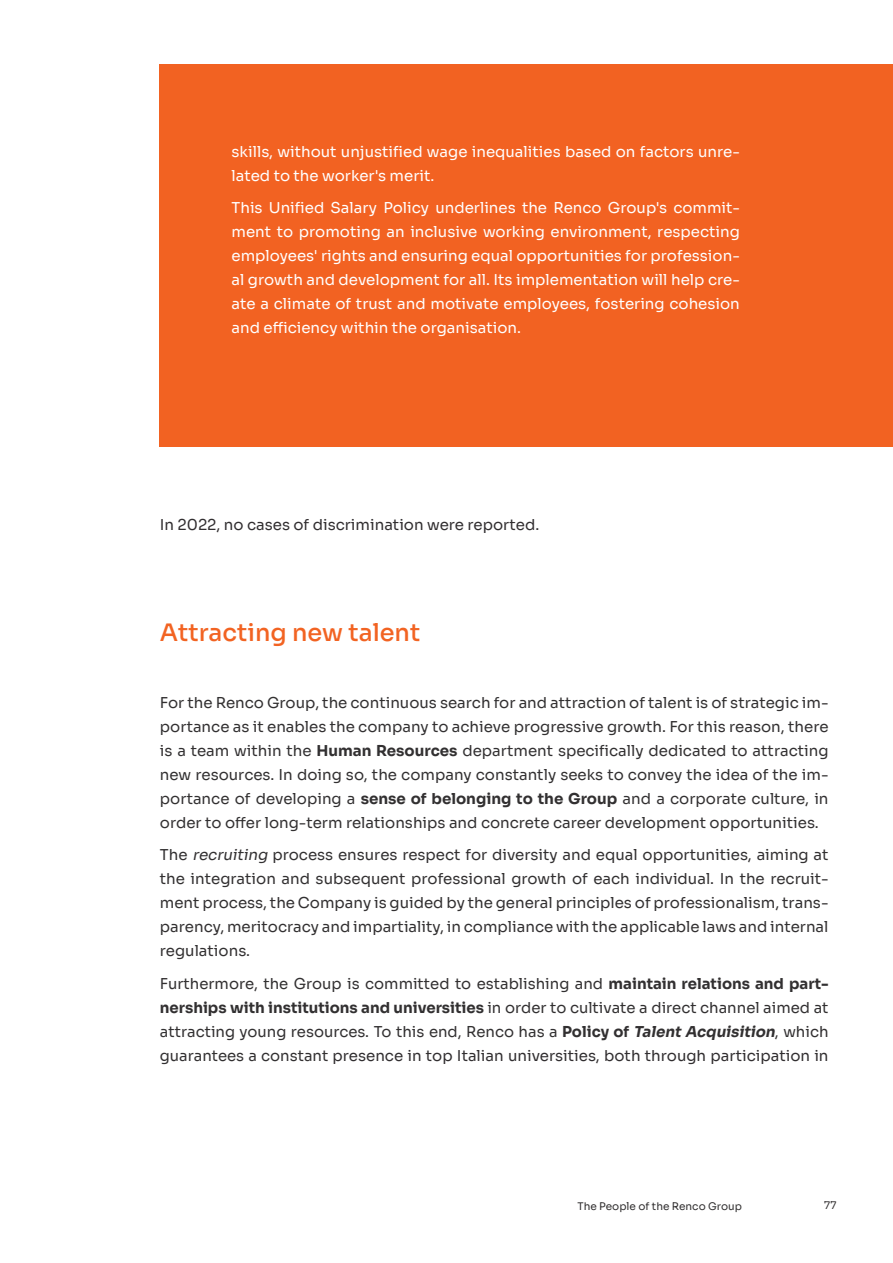
<style>
.page{position:relative;width:893px;height:1263px;background:#fff}
.page>*{position:absolute;margin:0;border:0;box-sizing:border-box;transform-origin:0 0}
.t1{font:500 24px "Sora";color:#f26322}
.TESTO{font:15px/24px "Sora";color:#323031;text-align:justify}
.TESTO-2{font:15px/24px "Sora";color:#fff}
.Pa4{font:15px "Sora";color:#312e30}
.t2{font:10.5px "Sora";color:#323031}
.s1{font-weight:700}
.s2{font-style:italic}
.s3{font-weight:700;font-style:italic}
.s4{color:#312e30}
</style>
<div class="page">
<div style="left:160px;top:64px;width:733px;height:383px;background:#f26222"></div>
<p class="TESTO-2" style="left:231px;top:138px;width:510px">skills, without unjustified wage inequalities based on factors unre&shy;lated to the worker's merit.</p>
<p class="TESTO-2" style="left:231px;top:194px;width:510px;text-align:justify">This Unified Salary Policy underlines the Renco Group's commit&shy;ment to promoting an inclusive working environment, respecting employees' rights and ensuring equal opportunities for profession&shy;al growth and development for all. Its implementation will help cre&shy;ate a climate of trust and motivate employees, fostering cohesion and efficiency within the organisation.</p>
<p class="Pa4" style="left:160px;top:512px;width:381px">In 2022, no cases of discrimination were reported.</p>
<p class="t1" style="left:160px;top:613px;width:262px">Attracting new talent</p>
<p class="TESTO" style="left:160px;top:689px;width:670px">For the Renco Group, the continuous search for and attraction of talent is of strategic im&shy;portance as it enables the company to achieve progressive growth. For this reason, there is a team within the <span class="s1">Human Resources</span> department specifically dedicated to attracting new resources. In doing so, the company constantly seeks to convey the idea of the im&shy;portance of developing a <span class="s1">sense of belonging to the Group</span> and a corporate culture, in order to offer long-term relationships and concrete career development opportunities.</p>
<p class="TESTO" style="left:160px;top:842px;width:670px">The <span class="s2">recruiting</span> process ensures respect for diversity and equal opportunities, aiming at the integration and subsequent professional growth of each individual. In the recruit&shy;ment process, the Company is guided by the general principles of professionalism, trans&shy;parency, meritocracy and impartiality, in compliance with the applicable laws and internal regulations.</p>
<p class="TESTO" style="left:160px;top:970px;width:670px">Furthermore, the Group is committed to establishing and <span class="s1">maintain relations and part&shy;nerships with institutions and universities</span> in order to cultivate a direct channel aimed at attracting young resources. To this end, Renco has a <span class="s1">Policy of</span> <span class="s3">TalentAcquisition</span>, which guarantees a constant <span class="s4">presence in top Italian universities, both through participation in</span></p>
<p class="t2" style="left:577px;top:1197px;width:166px">The People of the Renco Group</p>
<p class="t2" style="left:824px;top:1197px;width:14px">77</p>
</div>
